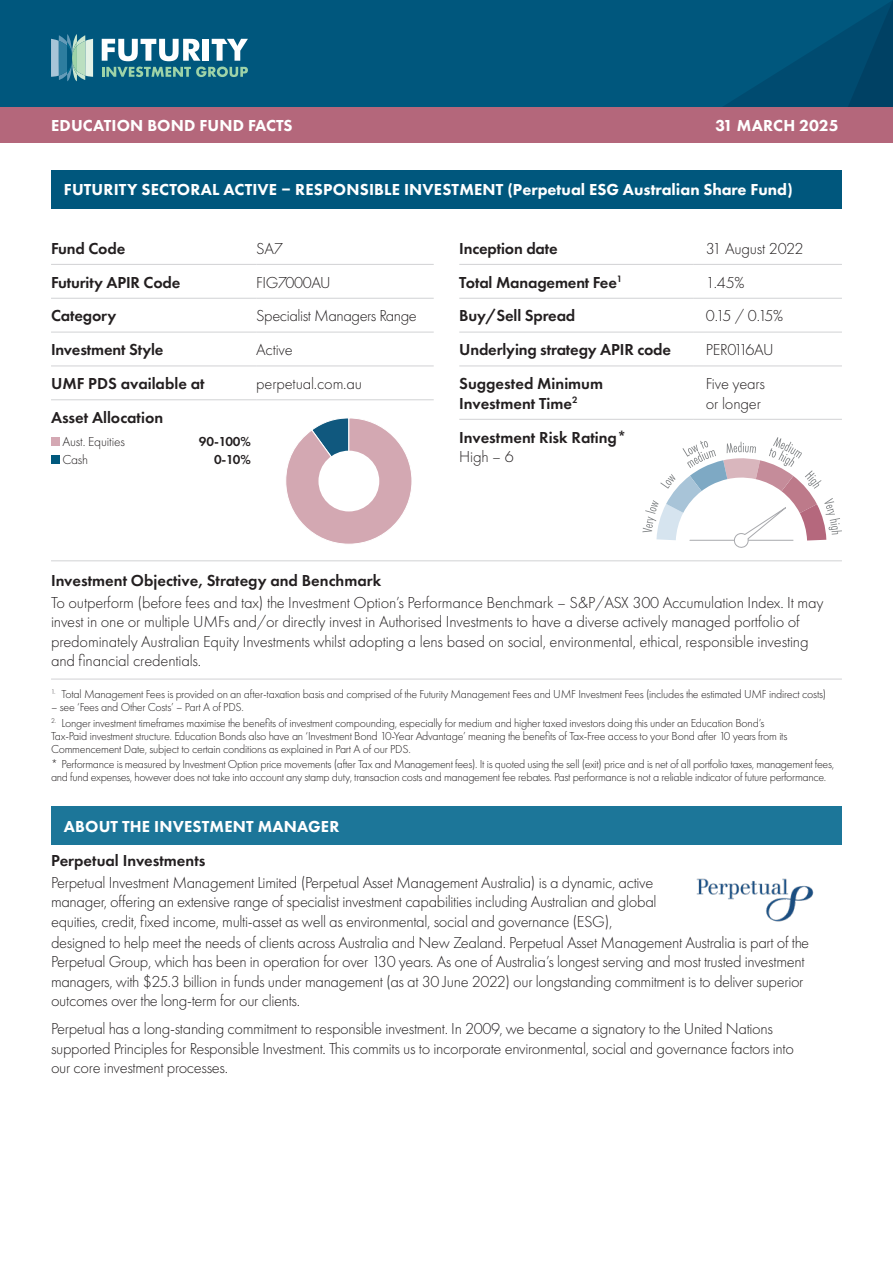
<style>
.page{position:relative;width:893px;height:1263px;background:#fff}
.page>*{position:absolute;margin:0;border:0;box-sizing:border-box;transform-origin:0 0}
.FS__Body_Text_table_13pt_leading{font:300 16.5px/19.5px "Futura PT";letter-spacing:-.02em;color:#231f20}
.FS__Body_Text_table_13pt_leading-2{font:600 16.5px "Futura PT";letter-spacing:-.01em;color:#231f20}
.FS_Subhead_2{font:800 16.5px "Futura PT";letter-spacing:.01em;color:#fff}
.FS_Subhead_3_Table_-_no_space_after{font:600 16.5px/19.5px "Futura PT";color:#231f20}
.FS__Body_Text{font:300 13.5px "Futura PT";letter-spacing:-.01em;color:#231f20}
.FS__Body_Text-2{font:600 13.5px "Futura PT";letter-spacing:-.045em;color:#231f20}
.Footnote_Disclaimer_8_9_5pt{font:300 12px/13.2px "Futura PT";letter-spacing:-.02em;color:#231f20}
</style>
<div class="page">
<div style="left:51px;top:170px;width:791px;height:38px;background:#00577d"></div>
<div style="left:0;top:0;width:893px;height:138px;background:#00577d"></div>
<svg style="left:723px;top:0;width:170px;height:107px"></svg>
<svg style="left:102px;top:39px;width:98px;height:22px"></svg>
<div style="left:203px;top:39px;width:6px;height:22px;background:#fff"></div>
<svg style="left:212px;top:39px;width:36px;height:22px"></svg>
<svg style="left:102px;top:67px;width:146px;height:10px"></svg>
<svg style="left:51px;top:34px;width:42px;height:47px"></svg>
<div style="left:0;top:107px;width:893px;height:35px;background:#b4677b"></div>
<hr style="left:51px;top:264px;width:205px;height:1px;background:#d1d2d4">
<hr style="left:256px;top:264px;width:178px;height:1px;background:#d1d2d4">
<hr style="left:51px;top:298px;width:205px;height:1px;background:#d1d2d4">
<hr style="left:256px;top:298px;width:178px;height:1px;background:#d1d2d4">
<hr style="left:51px;top:332px;width:205px;height:1px;background:#d1d2d4">
<hr style="left:256px;top:332px;width:178px;height:1px;background:#d1d2d4">
<hr style="left:51px;top:366px;width:205px;height:1px;background:#d1d2d4">
<hr style="left:256px;top:366px;width:178px;height:1px;background:#d1d2d4">
<hr style="left:51px;top:399px;width:205px;height:1px;background:#d1d2d4">
<hr style="left:256px;top:399px;width:178px;height:1px;background:#d1d2d4">
<div style="left:51px;top:437px;width:9px;height:9px;background:#d4a8b3"></div>
<div style="left:51px;top:456px;width:9px;height:8px;background:#00597d"></div>
<svg style="left:286px;top:418px;width:126px;height:126px"></svg>
<div style="left:318px;top:451px;width:61px;height:60px;background:#fff;border-radius:50%"></div>
<hr style="left:459px;top:264px;width:234px;height:1px;background:#d1d2d4">
<hr style="left:693px;top:264px;width:149px;height:1px;background:#d1d2d4">
<hr style="left:459px;top:298px;width:234px;height:1px;background:#d1d2d4">
<hr style="left:693px;top:298px;width:149px;height:1px;background:#d1d2d4">
<hr style="left:459px;top:332px;width:234px;height:1px;background:#d1d2d4">
<hr style="left:693px;top:332px;width:149px;height:1px;background:#d1d2d4">
<hr style="left:459px;top:366px;width:234px;height:1px;background:#d1d2d4">
<hr style="left:693px;top:366px;width:149px;height:1px;background:#d1d2d4">
<hr style="left:459px;top:419px;width:234px;height:1px;background:#d1d2d4">
<hr style="left:693px;top:419px;width:149px;height:1px;background:#d1d2d4">
<svg style="left:642px;top:437px;width:200px;height:111px"></svg>
<hr style="left:51px;top:560px;width:791px;height:1px;background:#d1d2d4">
<hr style="left:51px;top:679px;width:791px;height:1px;background:#d1d2d4">
<div style="left:51px;top:807px;width:791px;height:38px;background:#1c7699"></div>
<img style="left:696px;top:879px;width:118px;height:43px">
<p class="FS_Subhead_2" style="left:51px;top:115px;width:243px">EDUCATION BOND FUND FACTS</p>
<p class="FS_Subhead_2" style="left:715px;top:115px;width:125px">31 MARCH 2025</p>
<p class="FS_Subhead_2" style="left:64px;top:180px;width:730px">FUTURITY SECTORAL ACTIVE – RESPONSIBLE INVESTMENT (Perpetual ESG Australian Share Fund)</p>
<p class="FS__Body_Text_table_13pt_leading-2" style="left:51px;top:238px;width:76px">Fund Code</p>
<p class="FS__Body_Text_table_13pt_leading" style="left:256px;top:239px;width:28px">SA7</p>
<p class="FS__Body_Text_table_13pt_leading-2" style="left:51px;top:272px;width:131px">Futurity APIR Code</p>
<p class="FS__Body_Text_table_13pt_leading" style="left:256px;top:272px;width:76px">FIG7000AU</p>
<p class="FS__Body_Text_table_13pt_leading-2" style="left:51px;top:306px;width:67px">Category</p>
<p class="FS__Body_Text_table_13pt_leading" style="left:256px;top:306px;width:162px">Specialist Managers Range</p>
<p class="FS__Body_Text_table_13pt_leading-2" style="left:51px;top:339px;width:114px">Investment Style</p>
<p class="FS__Body_Text_table_13pt_leading" style="left:256px;top:340px;width:38px">Active</p>
<p class="FS__Body_Text_table_13pt_leading-2" style="left:51px;top:373px;width:155px">UMF PDS available at</p>
<p class="FS__Body_Text_table_13pt_leading" style="left:256px;top:374px;width:107px">perpetual.com.au</p>
<p class="FS_Subhead_3_Table_-_no_space_after" style="left:51px;top:408px;width:114px">Asset Allocation</p>
<p class="FS__Body_Text" style="left:62px;top:434px;width:64px">Aust. Equities</p>
<p class="FS__Body_Text-2" style="left:199px;top:433px;width:54px">90-100%</p>
<p class="FS__Body_Text" style="left:62px;top:452px;width:27px">Cash</p>
<p class="FS__Body_Text-2" style="left:214px;top:451px;width:38px">0-10%</p>
<p class="FS__Body_Text_table_13pt_leading-2" style="left:459px;top:238px;width:100px">Inception date</p>
<p class="FS__Body_Text_table_13pt_leading" style="left:706px;top:239px;width:99px">31 August 2022</p>
<p class="FS__Body_Text_table_13pt_leading-2" style="left:459px;top:272px;width:165px">Total Management Fee<sup>1</sup></p>
<p class="FS__Body_Text_table_13pt_leading" style="left:706px;top:272px;width:40px">1.45%</p>
<p class="FS__Body_Text_table_13pt_leading-2" style="left:459px;top:306px;width:118px">Buy/Sell Spread</p>
<p class="FS__Body_Text_table_13pt_leading" style="left:706px;top:306px;width:79px">0.15 / 0.15%</p>
<p class="FS__Body_Text_table_13pt_leading-2" style="left:459px;top:339px;width:213px">Underlying strategy APIR code</p>
<p class="FS__Body_Text_table_13pt_leading" style="left:706px;top:340px;width:69px">PER0116AU</p>
<p class="FS_Subhead_3_Table_-_no_space_after" style="left:459px;top:374px;width:145px">Suggested Minimum<br>Investment Time<sup>2</sup></p>
<p class="FS__Body_Text_table_13pt_leading" style="left:706px;top:374px;width:60px">Five years or longer</p>
<p class="FS_Subhead_3_Table_-_no_space_after" style="left:459px;top:427px;width:169px">Investment Risk Rating*</p>
<p class="FS__Body_Text_table_13pt_leading" style="left:459px;top:447px;width:56px">High – 6</p>
<p class="FS_Subhead_3_Table_-_no_space_after" style="left:51px;top:571px;width:332px">Investment Objective, Strategy and Benchmark</p>
<p class="FS__Body_Text_table_13pt_leading" style="left:51px;top:593px;width:774px">To outperform (before fees and tax) the Investment Option’s Performance Benchmark – S&amp;P/ASX 300 Accumulation Index. It may invest in one or multiple UMFs and/or directly invest in Authorised Investments to have a diverse actively managed portfolio of predominately Australian Equity Investments whilst adopting a lens based on social, environmental, ethical, responsible investing and financial credentials.</p>
<p class="Footnote_Disclaimer_8_9_5pt" style="left:51px;top:688px;width:777px"><sup>1.</sup> Total Management Fees is provided on an after-taxation basis and comprised of the Futurity Management Fees and UMF Investment Fees (includes the estimated UMF indirect costs)</p>
<p class="Footnote_Disclaimer_8_9_5pt" style="left:51px;top:701px;width:194px">– see ‘Fees and Other Costs’ – Part A of PDS.</p>
<p class="Footnote_Disclaimer_8_9_5pt" style="left:51px;top:716px;width:738px"><sup>2.</sup> Longer investment timeframes maximise the benefits of investment compounding, especially for medium and higher taxed investors doing this under an Education Bond’s<br>Tax-Paid investment structure. Education Bonds also have an ‘Investment Bond 10-Year Advantage’ meaning the benefits of Tax-Free access to your Bond after 10 years from its<br>Commencement Date, subject to certain conditions as explained in Part A of our PDS.</p>
<p class="Footnote_Disclaimer_8_9_5pt" style="left:51px;top:758px;width:785px">* Performance is measured by Investment Option price movements (after Tax and Management fees). It is quoted using the sell (exit) price and is net of all portfolio taxes, management fees, and fund expenses, however does not take into account any stamp duty, transaction costs and management fee rebates. Past performance is not a reliable indicator of future performance.</p>
<p class="FS_Subhead_2" style="left:64px;top:816px;width:277px">ABOUT THE INVESTMENT MANAGER</p>
<p class="FS_Subhead_3_Table_-_no_space_after" style="left:51px;top:851px;width:156px">Perpetual Investments</p>
<p class="FS__Body_Text_table_13pt_leading" style="left:51px;top:872px;width:607px">Perpetual Investment Management Limited (Perpetual Asset Management Australia) is a dynamic, active manager, offering an extensive range of specialist investment capabilities including Australian and global equities, credit, fixed income, multi-asset as well as environmental, social and governance (ESG),</p>
<p class="FS__Body_Text_table_13pt_leading" style="left:51px;top:933px;width:760px">designed to help meet the needs of clients across Australia and New Zealand. Perpetual Asset Management Australia is part of the Perpetual Group, which has been in operation for over 130 years. As one of Australia’s longest serving and most trusted investment managers, with $25.3 billion in funds under management (as at 30 June 2022) our longstanding commitment is to deliver superior outcomes over the long-term for our clients.</p>
<p class="FS__Body_Text_table_13pt_leading" style="left:51px;top:1019px;width:744px">Perpetual has a long-standing commitment to responsible investment. In 2009, we became a signatory to the United Nations supported Principles for Responsible Investment. This commits us to incorporate environmental, social and governance factors into our core investment processes.</p>
</div>
